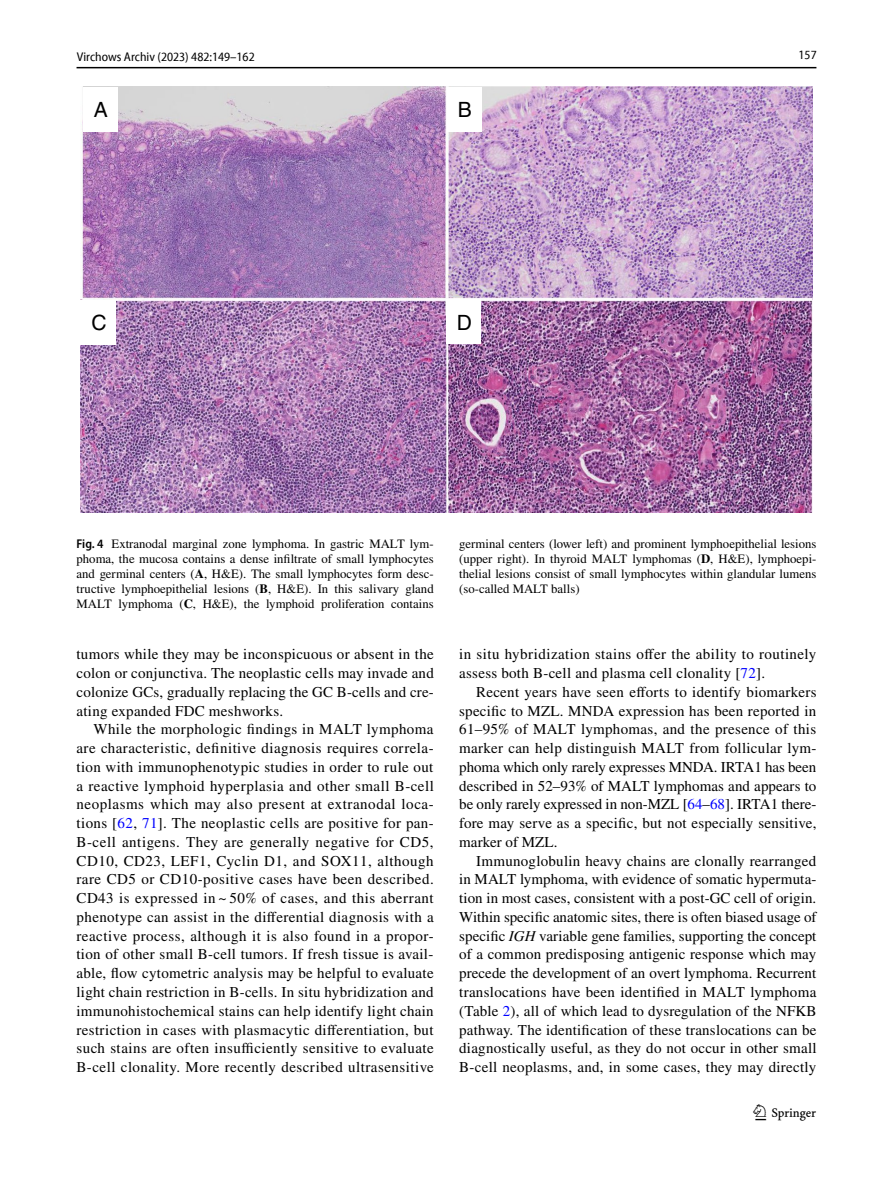
<style>
.page{position:relative;width:893px;height:1187px;background:#fff}
.page>*{position:absolute;margin:0;border:0;box-sizing:border-box;transform-origin:0 0}
.t1{font:22.5px "Springnew Regular 3";color:#000}
.t2{font:21px "Helvetica 3";color:#000}
.t3{font:15px/18.8px "STIX";letter-spacing:.02em;color:#000;text-align:justify}
.t4{font:12.75px/15px "STIX";color:#000;text-align:justify}
.t5{font:semi-condensed 12.75px "Myriad Pro Unic";color:#000}
.t6{font:12.75px "Myriad Pro Unic Semi Condensed 2";color:#000}
.s1{font-family:"Myriad Pro";font-weight:600;font-stretch:semi-condensed}
.s2{font-weight:700}
.s3{color:#00f}
.s4{font-style:italic}
</style>
<div class="page">
<hr style="left:77px;top:67px;width:739px;height:1px;background:#000">
<img style="left:81px;top:87px;width:731px;height:425px">
<div style="left:83px;top:87px;width:35px;height:44px;background:#fff"></div>
<div style="left:447px;top:87px;width:35px;height:44px;background:#fff"></div>
<div style="left:446px;top:299px;width:35px;height:45px;background:#fff"></div>
<div style="left:81px;top:300px;width:35px;height:44px;background:#fff"></div>
<p class="t5" style="left:77px;top:52px;width:179px">Virchows Archiv (2023) 482:149–162</p>
<h2 class="t2" style="left:94px;top:98px;width:16px">A</h2>
<h2 class="t2" style="left:458px;top:98px;width:16px">B</h2>
<h2 class="t2" style="left:91px;top:310px;width:17px">C</h2>
<h2 class="t2" style="left:457px;top:310px;width:17px">D</h2>
<p class="t6" style="left:799px;top:50px;width:20px">157</p>
<p class="t4" style="left:77px;top:536px;width:359px"><span class="s1">Fig. 4</span> Extranodal marginal zone lymphoma. In gastric MALT lym&shy;phoma, the mucosa contains a dense infiltrate of small lymphocytes and germinal centers (<span class="s2">A</span>, H&amp;E). The small lymphocytes form desc&shy;tructive lymphoepithelial lesions (<span class="s2">B</span>, H&amp;E). In this salivary gland MALT lymphoma (<span class="s2">C</span>, H&amp;E), the lymphoid proliferation contains</p>
<p class="t4" style="left:459px;top:536px;width:359px">germinal centers (lower left) and prominent lymphoepithelial lesions (upper right). In thyroid MALT lymphomas (<span class="s2">D</span>, H&amp;E), lymphoepi&shy;thelial lesions consist of small lymphocytes within glandular lumens (so-called MALT balls)</p>
<p class="t3" style="left:77px;top:646px;width:359px">tumors while they may be inconspicuous or absent in the colon or conjunctiva. The neoplastic cells may invade and colonize GCs, gradually replacing the GC B-cells and cre&shy;ating expanded FDC meshworks.</p>
<p class="t3" style="left:77px;top:721px;width:359px;text-indent:17px">While the morphologic findings in MALT lymphoma are characteristic, definitive diagnosis requires correla&shy;tion with immunophenotypic studies in order to rule out a reactive lymphoid hyperplasia and other small B-cell neoplasms which may also present at extranodal loca&shy;tions [<span class="s3">62</span>, <span class="s3">71</span>]. The neoplastic cells are positive for pan-B-cell antigens. They are generally negative for CD5, CD10, CD23, LEF1, Cyclin D1, and SOX11, although rare CD5 or CD10-positive cases have been described.<br>CD43 is expressed in ~ 50% of cases, and this aberrant phenotype can assist in the differential diagnosis with a reactive process, although it is also found in a propor&shy;tion of other small B-cell tumors. If fresh tissue is avail&shy;able, flow cytometric analysis may be helpful to evaluate light chain restriction in B-cells. In situ hybridization and immunohistochemical stains can help identify light chain restriction in cases with plasmacytic differentiation, but such stains are often insufficiently sensitive to evaluate B-cell clonality. More recently described ultrasensitive</p>
<p class="t3" style="left:459px;top:646px;width:359px">in situ hybridization stains offer the ability to routinely assess both B-cell and plasma cell clonality [<span class="s3">72</span>].</p>
<p class="t3" style="left:459px;top:683px;width:359px;text-indent:17px">Recent years have seen efforts to identify biomarkers specific to MZL. MNDA expression has been reported in 61–95% of MALT lymphomas, and the presence of this marker can help distinguish MALT from follicular lym&shy;phoma which only rarely expresses MNDA. IRTA1 has been described in 52–93% of MALT lymphomas and appears to be only rarely expressed in non-MZL [<span class="s3">64</span>–<span class="s3">68</span>]. IRTA1 there&shy;fore may serve as a specific, but not especially sensitive, marker of MZL.</p>
<p class="t3" style="left:459px;top:852px;width:359px;text-indent:17px">Immunoglobulin heavy chains are clonally rearranged in MALT lymphoma, with evidence of somatic hypermuta&shy;tion in most cases, consistent with a post-GC cell of origin.<br>Within specific anatomic sites, there is often biased usage of specific <span class="s4">IGH</span> variable gene families, supporting the concept of a common predisposing antigenic response which may precede the development of an overt lymphoma. Recurrent translocations have been identified in MALT lymphoma (Table <span class="s3">2</span>), all of which lead to dysregulation of the NFKB pathway. The identification of these translocations can be diagnostically useful, as they do not occur in other small B-cell neoplasms, and, in some cases, they may directly</p>
<h1 class="t1" style="left:755px;top:1104px;width:62px">1 3</h1>
</div>
